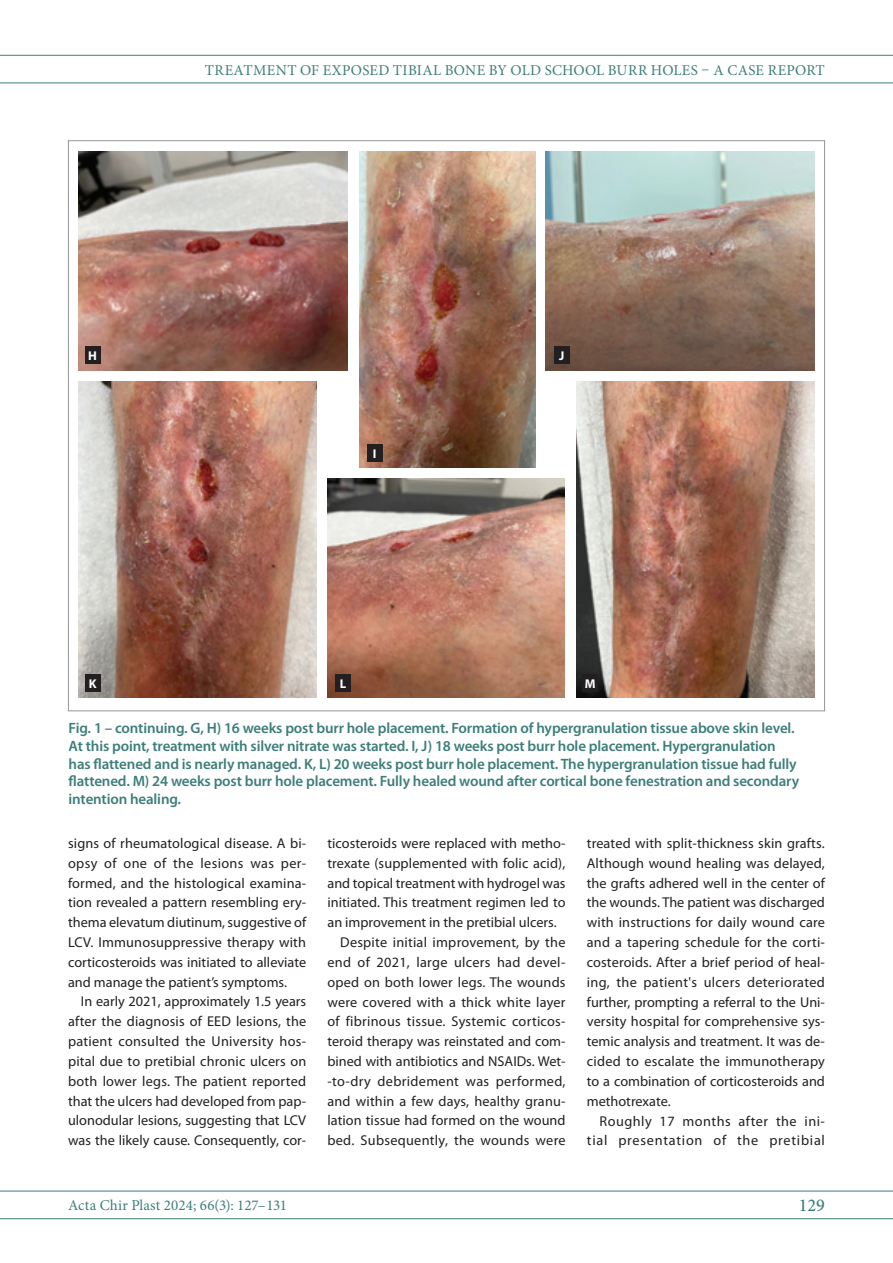
<style>
.page{position:relative;width:893px;height:1263px;background:#fff}
.page>*{position:absolute;margin:0;border:0;box-sizing:border-box;transform-origin:0 0}
.t1{font:500 18px "Minion Pro";color:#3d7e7b}
.t2{font:600 15px/17.7px "Myriad Pro";letter-spacing:-.01em;color:#3d7e7b}
.t3{font:15px "Minion Pro";letter-spacing:.015em;color:#3d7e7b}
.t4{font:14.25px/19.8px "Myriad Pro";letter-spacing:.005em;color:#231f20;text-align:justify}
.t5{font:14.25px "Myriad Pro";letter-spacing:.025em;color:#231f20}
.t6{font:14.25px/19.8px "Myriad Pro";letter-spacing:.05em;color:#231f20;text-align:right}
.t7{font:700 12.75px "Myriad Pro";color:#fff}
</style>
<div class="page">
<hr style="left:0;top:55px;width:893px;height:1px;background:#3d7e7b">
<hr style="left:0;top:83px;width:893px;height:1px;background:#3d7e7b">
<hr style="left:0;top:1191px;width:893px;height:1px;background:#3d7e7b">
<hr style="left:0;top:1218px;width:893px;height:1px;background:#3d7e7b">
<img style="left:79px;top:151px;width:269px;height:219px">
<img style="left:79px;top:381px;width:238px;height:317px">
<img style="left:359px;top:151px;width:176px;height:317px">
<img style="left:328px;top:479px;width:237px;height:219px">
<img style="left:546px;top:151px;width:269px;height:219px">
<img style="left:576px;top:381px;width:239px;height:317px">
<div style="left:85px;top:347px;width:15px;height:17px;background:#231f20"></div>
<div style="left:85px;top:675px;width:15px;height:17px;background:#231f20"></div>
<div style="left:367px;top:445px;width:15px;height:17px;background:#231f20"></div>
<div style="left:335px;top:675px;width:16px;height:17px;background:#231f20"></div>
<div style="left:554px;top:347px;width:15px;height:17px;background:#231f20"></div>
<div style="left:583px;top:675px;width:15px;height:17px;background:#231f20"></div>
<p class="t3" style="left:205px;top:60px;width:617px">TREATMENT OF EXPOSED TIBIAL BONE BY OLD SCHOOL BURR HOLES – A CASE REPORT</p>
<p class="t7" style="left:88px;top:348px;width:10px">H</p>
<p class="t7" style="left:89px;top:675px;width:9px">K</p>
<p class="t7" style="left:373px;top:446px;width:5px">I</p>
<p class="t7" style="left:340px;top:675px;width:8px">L</p>
<p class="t7" style="left:559px;top:348px;width:7px">J</p>
<p class="t7" style="left:585px;top:675px;width:12px">M</p>
<p class="t2" style="left:69px;top:719px;width:732px">Fig. 1 – continuing. G, H) 16 weeks post burr hole placement. Formation of hypergranulation tissue above skin level.<br>At this point, treatment with silver nitrate was started. I, J) 18 weeks post burr hole placement. Hypergranulation has flattened and is nearly managed. K, L) 20 weeks post burr hole placement. The hypergranulation tissue had fully flattened. M) 24 weeks post burr hole placement. Fully healed wound after cortical bone fenestration and secondary intention healing.</p>
<p class="t4" style="left:68px;top:833px;width:240px">signs of rheumatological disease. A bi&shy;opsy of one of the lesions was per&shy;formed, and the histological examina&shy;tion revealed a pattern resembling ery&shy;thema elevatum diutinum, suggestive of LCV. Immunosuppressive therapy with corticosteroids was initiated to alleviate and manage the patient’s symptoms.</p>
<p class="t4" style="left:68px;top:991px;width:240px;text-indent:13px">In early 2021, approximately 1.5 years after the diagnosis of EED lesions, the patient consulted the University hos&shy;pital due to pretibial chronic ulcers on both lower legs. The patient reported that the ulcers had developed from pap&shy;ulonodular lesions, suggesting that LCV was the likely cause. Consequently, cor-</p>
<p class="t4" style="left:327px;top:833px;width:240px">ticosteroids were replaced with metho-</p>
<p class="t4" style="left:327px;top:853px;width:239px">trexate (supplemented with folic acid),</p>
<p class="t4" style="left:327px;top:873px;width:240px">and topical treatment with hydrogel was</p>
<p class="t4" style="left:327px;top:892px;width:240px">initiated. This treatment regimen led to</p>
<p class="t4" style="left:327px;top:912px;width:231px">an improvement in the pretibial ulcers.</p>
<p class="t4" style="left:340px;top:932px;width:227px">Despite initial improvement, by the</p>
<p class="t5" style="left:327px;top:953px;width:240px">end of 2021, large ulcers had devel-</p>
<p class="t4" style="left:327px;top:972px;width:240px">oped on both lower legs. The wounds</p>
<p class="t4" style="left:327px;top:991px;width:240px">were covered with a thick white layer</p>
<p class="t4" style="left:327px;top:1011px;width:240px">of fibrinous tissue. Systemic corticos-</p>
<p class="t4" style="left:327px;top:1031px;width:240px">teroid therapy was reinstated and com-</p>
<p class="t4" style="left:327px;top:1051px;width:240px">bined with antibiotics and NSAIDs. Wet-</p>
<p class="t5" style="left:327px;top:1072px;width:240px">-to-dry debridement was performed,</p>
<p class="t4" style="left:327px;top:1091px;width:240px">and within a few days, healthy granu-</p>
<p class="t4" style="left:327px;top:1110px;width:240px">lation tissue had formed on the wound</p>
<p class="t4" style="left:327px;top:1130px;width:240px">bed. Subsequently, the wounds were</p>
<p class="t4" style="left:587px;top:833px;width:240px">treated with split-thickness skin grafts.<br>Although wound healing was delayed, the grafts adhered well in the center of the wounds. The patient was discharged with instructions for daily wound care and a tapering schedule for the corti&shy;costeroids. After a brief period of heal&shy;ing, the patient's ulcers deteriorated further, prompting a referral to the Uni&shy;versity hospital for comprehensive sys&shy;temic analysis and treatment. It was de&shy;cided to escalate the immunotherapy to a combination of corticosteroids and methotrexate.</p>
<p class="t6" style="left:587px;top:1110px;width:240px">Roughly 17 months after the ini&shy;tial presentation of the pretibial</p>
<p class="t3" style="left:68px;top:1195px;width:220px">ACTA CHIR PLAST 2024; 66(3): 127–131</p>
<p class="t1" style="left:799px;top:1193px;width:28px">129</p>
</div>
